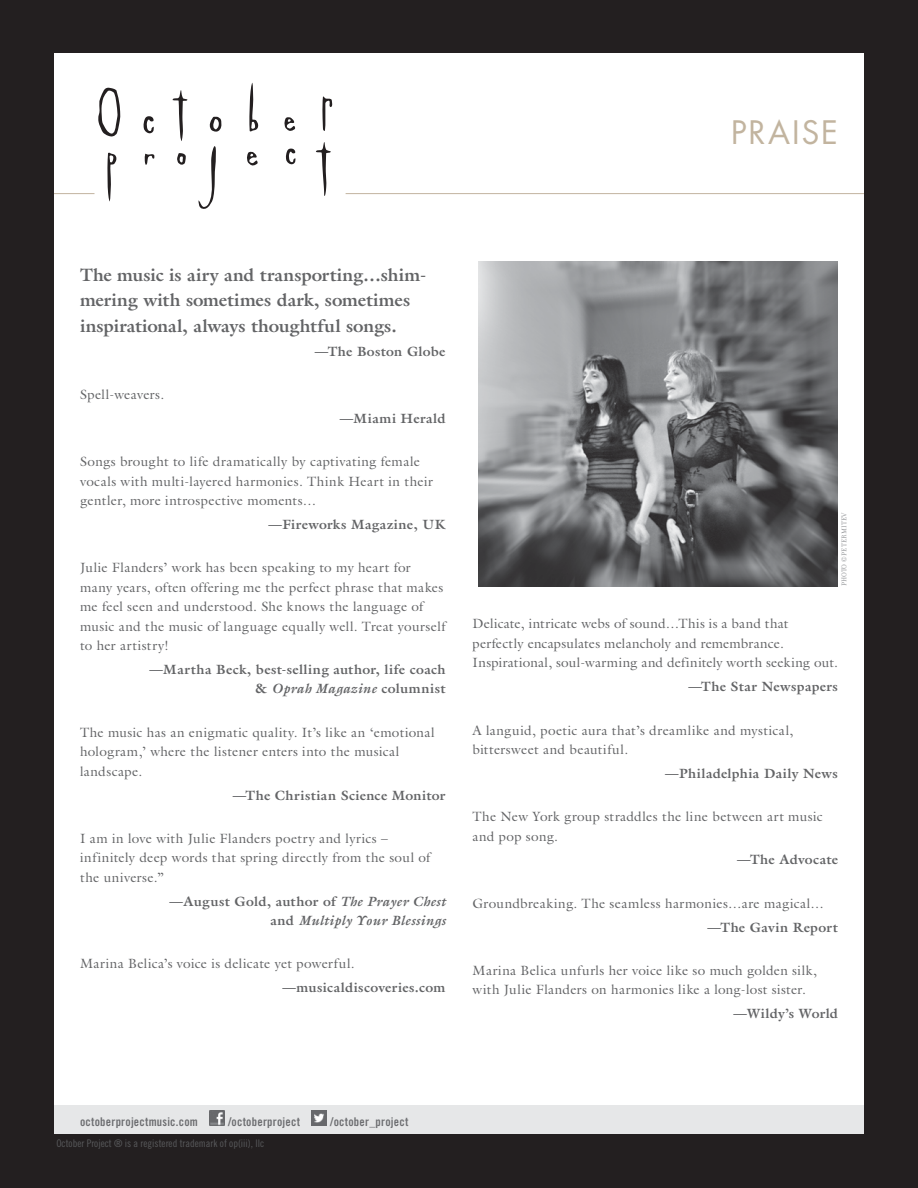
<style>
.page{position:relative;width:918px;height:1188px;background:#231f20}
.page>*{position:absolute;margin:0;border:0;box-sizing:border-box;transform-origin:0 0}
.t1{font:31.5px "Futura Std";letter-spacing:.06em;color:#c2b49f}
.t2{font:700 18px/25.5px "Galliard Std";color:#636466}
.t3{font:13.5px/19.5px "Galliard Std";letter-spacing:.025em;color:#636466}
.t4{font:700 13.5px/19.5px "Galliard Std";letter-spacing:.03em;color:#636466;text-align:right}
.t5{font:italic 700 13.5px/19.5px "Galliard Std";letter-spacing:.025em;color:#636466;text-align:right}
.t6{font:12px "Trade Gothic LT Std Bd Cn 20";letter-spacing:.02em;color:#6d6e71}
.t7{font:10.5px "Trade Gothic LT Std Cn 18";color:#58595b}
.t8{font:7.5px "Filosofia";color:#939598}
.s1{font-style:italic}
.s2{font-style:normal}
</style>
<div class="page">
<div style="left:54px;top:54px;width:810px;height:1080px;background:#fff"></div>
<div style="left:54px;top:1105px;width:810px;height:28px;background:#e6e7e8"></div>
<img style="left:210px;top:1111px;width:15px;height:15px">
<img style="left:312px;top:1111px;width:15px;height:15px">
<svg style="left:143px;top:116px;width:11px;height:18px"></svg>
<svg style="left:285px;top:148px;width:11px;height:17px"></svg>
<svg style="left:172px;top:90px;width:16px;height:51px"></svg>
<svg style="left:316px;top:142px;width:15px;height:54px"></svg>
<svg style="left:322px;top:96px;width:11px;height:35px"></svg>
<svg style="left:98px;top:88px;width:22px;height:49px"></svg>
<svg style="left:249px;top:83px;width:10px;height:49px"></svg>
<svg style="left:107px;top:152px;width:10px;height:50px"></svg>
<svg style="left:284px;top:117px;width:11px;height:14px"></svg>
<svg style="left:247px;top:151px;width:11px;height:15px"></svg>
<svg style="left:209px;top:117px;width:13px;height:15px"></svg>
<svg style="left:145px;top:154px;width:9px;height:11px"></svg>
<svg style="left:198px;top:146px;width:18px;height:63px"></svg>
<svg style="left:177px;top:153px;width:9px;height:12px"></svg>
<hr style="left:346px;top:193px;width:518px;height:1px;background:#c2b49f">
<hr style="left:54px;top:193px;width:40px;height:1px;background:#c2b49f">
<img style="left:479px;top:261px;width:359px;height:325px">
<h1 class="t1" style="left:731px;top:112px;width:108px">PRAISE</h1>
<h2 class="t2" style="left:80px;top:262px;width:348px">The music is airy and transporting…shim&shy;mering with sometimes dark, sometimes inspirational, always thoughtful songs.</h2>
<p class="t4" style="left:315px;top:341px;width:132px">—The Boston Globe</p>
<p class="t3" style="left:80px;top:384px;width:86px">Spell-weavers.</p>
<p class="t4" style="left:340px;top:408px;width:107px">—Miami Herald</p>
<p class="t3" style="left:80px;top:452px;width:355px">Songs brought to life dramatically by captivating female vocals with multi-layered harmonies. Think Heart in their gentler, more introspective moments…</p>
<p class="t4" style="left:269px;top:514px;width:178px">—Fireworks Magazine, UK</p>
<p class="t3" style="left:80px;top:558px;width:367px">Julie Flanders’ work has been speaking to my heart for many years, often offering me the perfect phrase that makes me feel seen and understood. She knows the language of music and the music of language equally well. Treat yourself to her artistry!</p>
<p class="t4" style="left:149px;top:659px;width:298px">—Martha Beck, best-selling author, life coach &amp; <span class="s1">Oprah Magazine</span> columnist</p>
<p class="t3" style="left:80px;top:722px;width:356px">The music has an enigmatic quality. It’s like an ‘emotional hologram,’ where the listener enters into the musical landscape.</p>
<p class="t4" style="left:233px;top:785px;width:214px">—The Christian Science Monitor</p>
<p class="t3" style="left:80px;top:828px;width:352px">I am in love with Julie Flanders poetry and lyrics – infinitely deep words that spring directly from the soul of the universe.”</p>
<p class="t5" style="left:170px;top:891px;width:277px"><span class="s2">—August Gold, author of</span> The Prayer Chest <span class="s2">and</span> Multiply Your Blessings</p>
<p class="t3" style="left:80px;top:954px;width:276px">Marina Belica’s voice is delicate yet powerful.</p>
<p class="t4" style="left:283px;top:978px;width:164px">—musicaldiscoveries.com</p>
<p class="t8" style="left:840px;top:586px;width:76px;rotate:-90deg">PHOTO © PETER MITEV</p>
<p class="t3" style="left:473px;top:614px;width:367px">Delicate, intricate webs of sound…This is a band that perfectly encapsulates melancholy and remembrance.<br>Inspirational, soul-warming and definitely worth seeking out.</p>
<p class="t4" style="left:688px;top:677px;width:151px">—The Star Newspapers</p>
<p class="t3" style="left:473px;top:720px;width:322px">A languid, poetic aura that’s dreamlike and mystical, bittersweet and beautiful.</p>
<p class="t4" style="left:665px;top:763px;width:174px">—Philadelphia Daily News</p>
<p class="t3" style="left:473px;top:807px;width:352px">The New York group straddles the line between art music and pop song.</p>
<p class="t4" style="left:737px;top:850px;width:102px">—The Advocate</p>
<p class="t3" style="left:473px;top:893px;width:353px">Groundbreaking. The seamless harmonies…are magical…</p>
<p class="t4" style="left:708px;top:917px;width:132px">—The Gavin Report</p>
<p class="t3" style="left:473px;top:960px;width:346px">Marina Belica unfurls her voice like so much golden silk, with Julie Flanders on harmonies like a long-lost sister.</p>
<p class="t4" style="left:734px;top:1004px;width:106px">—Wildy’s World</p>
<p class="t6" style="left:80px;top:1114px;width:119px">octoberprojectmusic.com</p>
<p class="t6" style="left:228px;top:1114px;width:73px">/octoberproject</p>
<p class="t6" style="left:330px;top:1114px;width:80px">/october_project</p>
<p class="t7" style="left:56px;top:1137px;width:209px">October Project ® is a registered trademark of op(iii), llc</p>
</div>
